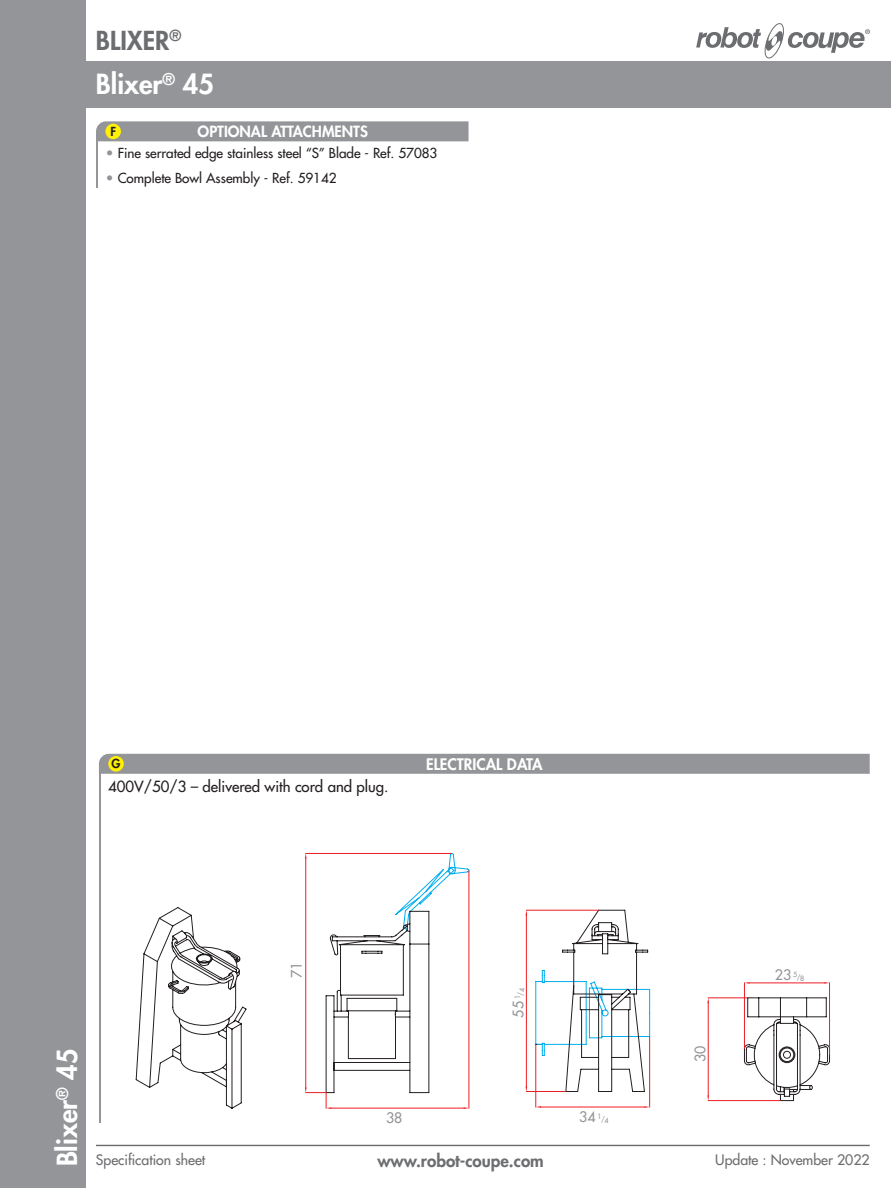
<style>
.page{position:relative;width:891px;height:1188px;background:#fff}
.page>*{position:absolute;margin:0;border:0;box-sizing:border-box;transform-origin:0 0}
.t1{font:800 27px "Futura";color:#fff}
.t2{font:800 25.5px "Futura";color:#6c6d70}
.t3{font:800 16.95px "Futura";color:#6c6d70}
.t4{font:800 15.45px "Futura";color:#fff}
.t5{font:15px "Futura";color:#231f20}
.t6{font:800 15px "Futura";color:#fff}
.t7{font:14.25px "Futura";color:#939598}
.t8{font:14.1px "Futura";color:#6c6d70}
.t9{font:13.5px "Futura";color:#231f20}
.t10{font:800 12.15px "Futura";color:#231f20}
.t11{font:7.05px "Futura";color:#939598}
.s1{color:#939598}
</style>
<div class="page">
<div style="left:0;top:0;width:85px;height:1188px;background:#939598"></div>
<div style="left:63px;top:61px;width:828px;height:46px;background:#939598"></div>
<svg style="left:696px;top:23px;width:174px;height:35px"></svg>
<hr style="left:99px;top:769px;width:2px;height:354px;background:#939598">
<div style="left:99px;top:754px;width:771px;height:20px;background:#939598"></div>
<div style="left:108px;top:756px;width:16px;height:16px;background:#fff101;border-radius:50%"></div>
<hr style="left:96px;top:133px;width:2px;height:55px;background:#939598">
<div style="left:96px;top:121px;width:373px;height:20px;background:#939598"></div>
<div style="left:105px;top:124px;width:16px;height:15px;background:#fff101;border-radius:50%"></div>
<hr style="left:96px;top:1145px;width:774px;height:1px;background:#6c6d70">
<svg style="left:136px;top:907px;width:110px;height:202px"></svg>
<hr style="left:469px;top:871px;width:1px;height:237px;background:#ee1d23">
<svg style="left:305px;top:853px;width:164px;height:256px"></svg>
<hr style="left:526px;top:910px;width:72px;height:1px;background:#ee1d23">
<hr style="left:526px;top:1091px;width:40px;height:1px;background:#ee1d23">
<hr style="left:526px;top:915px;width:1px;height:171px;background:#ee1d23">
<hr style="left:536px;top:1045px;width:1px;height:62px;background:#ee1d23">
<hr style="left:649px;top:1037px;width:1px;height:70px;background:#ee1d23">
<hr style="left:541px;top:1107px;width:103px;height:1px;background:#ee1d23">
<svg style="left:644px;top:1106px;width:6px;height:2px"></svg>
<svg style="left:536px;top:910px;width:114px;height:182px"></svg>
<svg style="left:744px;top:998px;width:86px;height:103px"></svg>
<hr style="left:744px;top:983px;width:1px;height:66px;background:#ee1d23">
<hr style="left:829px;top:983px;width:1px;height:72px;background:#ee1d23">
<hr style="left:750px;top:983px;width:74px;height:1px;background:#ee1d23">
<hr style="left:708px;top:998px;width:40px;height:1px;background:#ee1d23">
<hr style="left:708px;top:1100px;width:72px;height:1px;background:#ee1d23">
<hr style="left:708px;top:1003px;width:1px;height:92px;background:#ee1d23">
<h2 class="t2" style="left:96px;top:23px;width:87px">BLIXER<sup>®</sup></h2>
<h1 class="t1" style="left:96px;top:66px;width:120px">Blixer<sup>®</sup> 45</h1>
<p class="t10" style="left:110px;top:123px;width:7px">F</p>
<p class="t6" style="left:198px;top:122px;width:172px">OPTIONAL ATTACHMENTS</p>
<p class="t9" style="left:106px;top:144px;width:333px"><span class="s1">•</span> Fine serrated edge stainless steel “S” Blade - Ref. 57083</p>
<p class="t9" style="left:106px;top:169px;width:232px"><span class="s1">•</span> Complete Bowl Assembly - Ref. 59142</p>
<p class="t10" style="left:112px;top:756px;width:11px">G</p>
<p class="t4" style="left:426px;top:754px;width:118px">ELECTRICAL DATA</p>
<p class="t5" style="left:108px;top:776px;width:282px">400V/50/3 – delivered with cord and plug.</p>
<h1 class="t1" style="left:49px;top:1166px;width:120px;rotate:-90deg">Blixer<sup>®</sup> 45</h1>
<p class="t7" style="left:287px;top:978px;width:18px;rotate:-90deg">71</p>
<p class="t11" style="left:517px;top:996px;width:9px;rotate:-90deg">/4</p>
<p class="t7" style="left:509px;top:1018px;width:24px;rotate:-90deg">55<sup>1</sup></p>
<p class="t7" style="left:386px;top:1109px;width:18px">38</p>
<p class="t7" style="left:579px;top:1108px;width:24px">34<sup>1</sup></p>
<p class="t11" style="left:601px;top:1115px;width:9px">/4</p>
<p class="t7" style="left:691px;top:1062px;width:18px;rotate:-90deg">30</p>
<p class="t7" style="left:775px;top:966px;width:24px">23<sup>5</sup></p>
<p class="t11" style="left:797px;top:974px;width:9px">/8</p>
<p class="t8" style="left:96px;top:1150px;width:111px">Specification sheet</p>
<p class="t3" style="left:377px;top:1149px;width:168px">www.robot-coupe.com</p>
<p class="t8" style="left:715px;top:1150px;width:156px">Update : November 2022</p>
</div>
